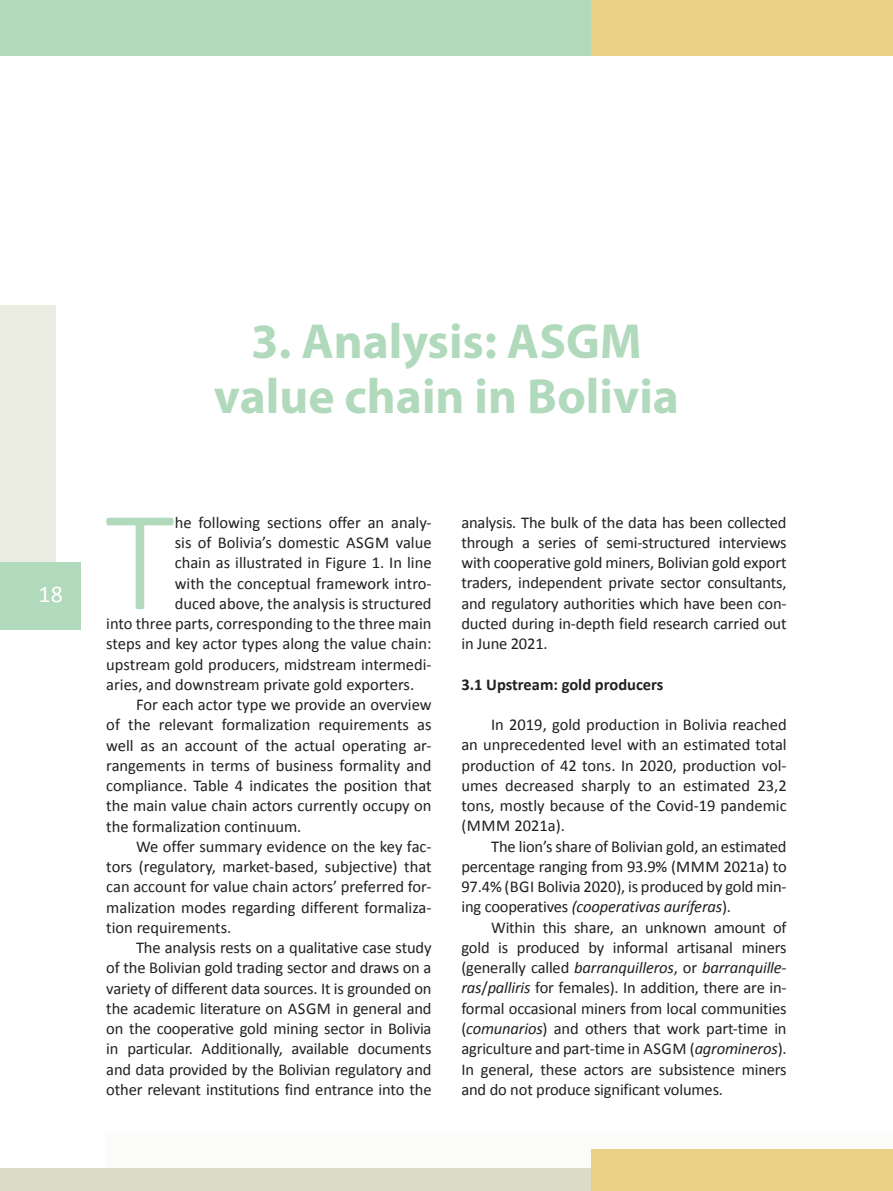
<style>
.page{position:relative;width:893px;height:1191px;background:#fff}
.page>*{position:absolute;margin:0;border:0;box-sizing:border-box;transform-origin:0 0}
.t1{font:300 144.15px "Calibri";color:#b1d9bc}
.t2{font:700 49.5px/54.4px "Myriad Pro";color:#b1d9bc;text-align:center}
.t3{font:24px "Calibri";color:#fff}
.t4{font:16.5px/20.2px "Calibri";letter-spacing:-.01em;color:#231f20;text-align:justify}
.t5{font:700 16.5px "Calibri";color:#231f20}
.s1{font-style:italic}
</style>
<div class="page">
<div style="left:0;top:305px;width:55px;height:290px;background:#ecede2"></div>
<div style="left:106px;top:1132px;width:787px;height:59px;background:#fbfbf9"></div>
<div style="left:0;top:0;width:591px;height:55px;background:#b1d9bc"></div>
<div style="left:591px;top:0;width:302px;height:55px;background:#e9d085"></div>
<div style="left:0;top:1167px;width:893px;height:24px;background:#dadcc6"></div>
<div style="left:591px;top:1149px;width:302px;height:42px;background:#e9d085"></div>
<div style="left:0;top:561px;width:80px;height:68px;background:#b1d9bc"></div>
<h3 class="t3" style="left:39px;top:578px;width:26px">18</h3>
<h2 class="t2" style="left:214px;top:315px;width:467px">3. Analysis: ASGM value chain in Bolivia</h2>
<h1 class="t1" style="left:105px;top:471px;width:71px">T</h1>
<p class="t4" style="left:175px;top:512px;width:258px">he following sections offer an analy-</p>
<p class="t4" style="left:175px;top:532px;width:258px">sis of Bolivia’s domestic asg m value</p>
<p class="t4" style="left:175px;top:553px;width:258px">chain as illustrated in Figure 1. In line</p>
<p class="t4" style="left:175px;top:573px;width:258px">with the conceptual framework intro-</p>
<p class="t4" style="left:175px;top:593px;width:258px">duced above, the analysis is structured</p>
<p class="t4" style="left:106px;top:613px;width:327px">into three parts, corresponding to the three main</p>
<p class="t4" style="left:106px;top:633px;width:327px">steps and key actor types along the value chain:</p>
<p class="t4" style="left:106px;top:654px;width:327px">upstream gold producers, midstream intermedi-</p>
<p class="t4" style="left:106px;top:674px;width:309px">aries, and downstream private gold exporters.</p>
<p class="t4" style="left:136px;top:694px;width:297px">For each actor type we provide an overview</p>
<p class="t4" style="left:106px;top:714px;width:327px">of the relevant formalization requirements as</p>
<p class="t4" style="left:106px;top:735px;width:327px">well as an account of the actual operating ar-</p>
<p class="t4" style="left:106px;top:755px;width:327px">rangements in terms of business formality and</p>
<p class="t4" style="left:106px;top:775px;width:327px">compliance. Table 4 indicates the position that</p>
<p class="t4" style="left:106px;top:795px;width:327px">the main value chain actors currently occupy on</p>
<p class="t4" style="left:106px;top:816px;width:197px">the formalization continuum.</p>
<p class="t4" style="left:136px;top:836px;width:297px">We offer summary evidence on the key fac-</p>
<p class="t4" style="left:106px;top:856px;width:327px">tors (regulatory, market-based, subjective) that</p>
<p class="t4" style="left:106px;top:876px;width:327px">can account for value chain actors’ preferred for-</p>
<p class="t4" style="left:106px;top:897px;width:327px">malization modes regarding different formaliza-</p>
<p class="t4" style="left:106px;top:917px;width:127px">tion requirements.</p>
<p class="t4" style="left:136px;top:937px;width:297px">The analysis rests on a qualitative case study</p>
<p class="t4" style="left:106px;top:957px;width:327px">of the Bolivian gold trading sector and draws on a</p>
<p class="t4" style="left:106px;top:978px;width:327px">variety of different data sources. It is grounded on</p>
<p class="t4" style="left:106px;top:998px;width:327px">the academic literature on asg m in general and</p>
<p class="t4" style="left:106px;top:1018px;width:327px">on the cooperative gold mining sector in Bolivia</p>
<p class="t4" style="left:106px;top:1038px;width:327px">in particular. Additionally, available documents</p>
<p class="t4" style="left:106px;top:1059px;width:327px">and data provided by the Bolivian regulatory and</p>
<p class="t4" style="left:106px;top:1079px;width:327px">other relevant institutions find entrance into the</p>
<p class="t4" style="left:461px;top:512px;width:327px">analysis. The bulk of the data has been collected through a series of semi-structured interviews with cooperative gold miners, Bolivian gold export traders, independent private sector consultants, and regulatory authorities which have been con&shy;ducted during in-depth field research carried out in June 2021.</p>
<p class="t5" style="left:461px;top:673px;width:204px">3.1 Upstream: gold producers</p>
<p class="t4" style="left:461px;top:714px;width:327px;text-indent:30px">In 2019, gold production in Bolivia reached an unprecedented level with an estimated total production of 42 tons. In 2020, production vol&shy;umes decreased sharply to an estimated 23,2 tons, mostly because of the Covid-19 pandemic (mmm 2021a).</p>
<p class="t4" style="left:461px;top:836px;width:327px;text-indent:30px">The lion’s share of Bolivian gold, an estimated percentage ranging from 93.9% (mmm 2021a) to 97.4% (BGI Bolivia 2020), is produced by gold min&shy;ing cooperatives <span class="s1">(cooperativas auríferas</span>).</p>
<p class="t4" style="left:461px;top:917px;width:327px;text-indent:30px">Within this share, an unknown amount of gold is produced by informal artisanal miners (generally called <span class="s1">barranquilleros</span>, or <span class="s1">barranquille&shy;ras</span>/<span class="s1">palliris</span> for females). In addition, there are in&shy;formal occasional miners from local communities (<span class="s1">comunarios</span>) and others that work part-time in agriculture and part-time in asg m (<span class="s1">agromineros</span>).<br>In general, these actors are subsistence miners and do not produce significant volumes.</p>
</div>
